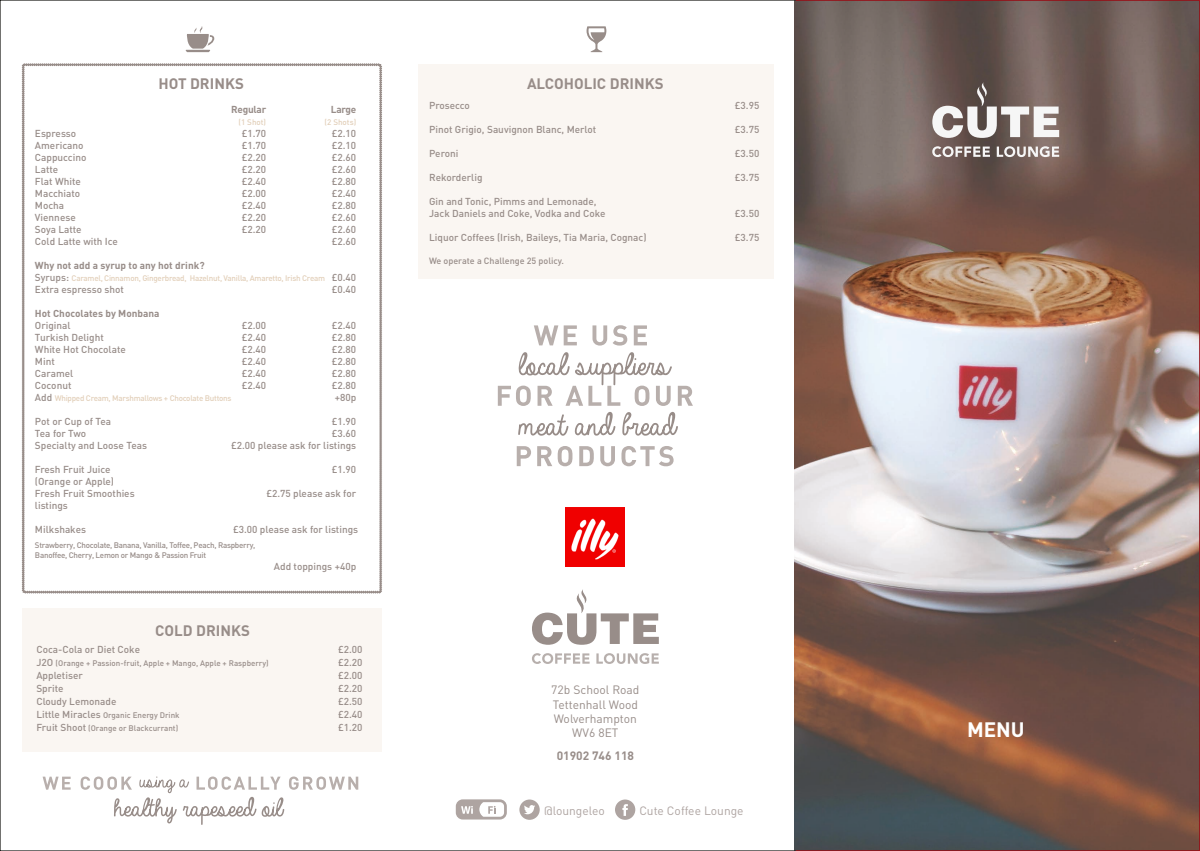
<style>
.page{position:relative;width:1200px;height:851px;background:#fff}
.page>*{position:absolute;margin:0;border:0;box-sizing:border-box;transform-origin:0 0}
.t1{font:700 20.6px "DIN";color:#fff}
.t2{font:700 15px "DIN";color:#988d89}
.t3{font:12px/14.4px "DIN";color:#988d89;text-align:center}
.t4{font:12px "DIN";color:#aea4a1}
.t5{font:700 12px "DIN";color:#988d89}
.t6{font:500 10px "DIN";color:#988d89}
.t7{font:700 10px "DIN";color:#988d89}
.t8{font:700 10px "DIN";letter-spacing:-.02em;color:#988d89}
.t9{font:500 9px "DIN";color:#988d89}
.t10{font:500 8px "DIN";letter-spacing:-.03em;color:#e2cfb9}
.t11{font:500 8px "DIN";color:#988d89}
.t12{font:500 8px "DIN";letter-spacing:-.03em;color:#988d89}
.s1{font-size:10px;color:#988d89}
.s2{font-size:10px}
</style>
<div class="page">
<div style="left:418px;top:65px;width:355px;height:214px;background:#faf6f2"></div>
<img style="left:794px;top:2px;width:403px;height:846px">
<svg style="left:932px;top:82px;width:126px;height:56px"></svg>
<svg style="left:932px;top:146px;width:126px;height:11px"></svg>
<svg style="left:532px;top:589px;width:126px;height:55px"></svg>
<svg style="left:532px;top:653px;width:126px;height:10px"></svg>
<svg style="left:586px;top:26px;width:20px;height:26px"></svg>
<svg style="left:185px;top:26px;width:29px;height:26px"></svg>
<svg style="left:534px;top:325px;width:112px;height:20px"></svg>
<svg style="left:516px;top:446px;width:157px;height:20px"></svg>
<svg style="left:518px;top:412px;width:159px;height:24px"></svg>
<svg style="left:497px;top:352px;width:195px;height:54px"></svg>
<img style="left:566px;top:507px;width:58px;height:60px">
<svg style="left:615px;top:799px;width:20px;height:20px"></svg>
<svg style="left:519px;top:799px;width:20px;height:20px"></svg>
<svg style="left:455px;top:799px;width:51px;height:20px"></svg>
<svg style="left:22px;top:64px;width:359px;height:529px"></svg>
<div style="left:22px;top:608px;width:359px;height:144px;background:#faf6f2"></div>
<svg style="left:43px;top:776px;width:315px;height:48px"></svg>
<hr style="left:795px;top:0;width:404px;height:1px;background:#e30614">
<hr style="left:1199px;top:0;width:1px;height:850px;background:#e30614">
<hr style="left:795px;top:850px;width:404px;height:1px;background:#e30614">
<p class="t2" style="left:158px;top:73px;width:87px">HOT DRINKS</p>
<p class="t8" style="left:231px;top:102px;width:37px">Regular</p>
<p class="t7" style="left:331px;top:102px;width:27px">Large</p>
<p class="t10" style="left:238px;top:117px;width:29px">(1 Shot)</p>
<p class="t10" style="left:324px;top:117px;width:33px">(2 Shots)</p>
<p class="t6" style="left:35px;top:127px;width:43px">Espresso</p>
<p class="t6" style="left:242px;top:127px;width:26px">£1.70</p>
<p class="t6" style="left:332px;top:127px;width:26px">£2.10</p>
<p class="t6" style="left:35px;top:139px;width:50px">Americano</p>
<p class="t6" style="left:242px;top:139px;width:26px">£1.70</p>
<p class="t6" style="left:332px;top:139px;width:26px">£2.10</p>
<p class="t6" style="left:35px;top:151px;width:53px">Cappuccino</p>
<p class="t6" style="left:242px;top:151px;width:26px">£2.20</p>
<p class="t6" style="left:332px;top:151px;width:26px">£2.60</p>
<p class="t6" style="left:35px;top:163px;width:25px">Latte</p>
<p class="t6" style="left:242px;top:163px;width:26px">£2.20</p>
<p class="t6" style="left:332px;top:163px;width:26px">£2.60</p>
<p class="t6" style="left:35px;top:175px;width:47px">Flat White</p>
<p class="t6" style="left:242px;top:175px;width:26px">£2.40</p>
<p class="t6" style="left:332px;top:175px;width:26px">£2.80</p>
<p class="t6" style="left:35px;top:187px;width:47px">Macchiato</p>
<p class="t6" style="left:242px;top:187px;width:26px">£2.00</p>
<p class="t6" style="left:332px;top:187px;width:26px">£2.40</p>
<p class="t6" style="left:35px;top:199px;width:31px">Mocha</p>
<p class="t6" style="left:242px;top:199px;width:26px">£2.40</p>
<p class="t6" style="left:332px;top:199px;width:26px">£2.80</p>
<p class="t6" style="left:35px;top:211px;width:42px">Viennese</p>
<p class="t6" style="left:242px;top:211px;width:26px">£2.20</p>
<p class="t6" style="left:332px;top:211px;width:26px">£2.60</p>
<p class="t6" style="left:35px;top:223px;width:48px">Soya Latte</p>
<p class="t6" style="left:242px;top:223px;width:26px">£2.20</p>
<p class="t6" style="left:332px;top:223px;width:26px">£2.60</p>
<p class="t6" style="left:35px;top:235px;width:84px">Cold Latte with Ice</p>
<p class="t6" style="left:332px;top:235px;width:26px">£2.60</p>
<p class="t7" style="left:35px;top:258px;width:171px">Why not add a syrup to any hot drink?</p>
<p class="t10" style="left:35px;top:273px;width:322px"><span class="s1">Syrups:</span> Caramel, Cinnamon, Gingerbread, Hazelnut, Vanilla, Amaretto, Irish Cream <span class="s1">£0.40</span></p>
<p class="t6" style="left:35px;top:283px;width:90px">Extra espresso shot</p>
<p class="t6" style="left:332px;top:283px;width:26px">£0.40</p>
<p class="t7" style="left:35px;top:306px;width:126px">Hot Chocolates by Monbana</p>
<p class="t6" style="left:35px;top:319px;width:37px">Original</p>
<p class="t6" style="left:242px;top:319px;width:26px">£2.00</p>
<p class="t6" style="left:332px;top:319px;width:26px">£2.40</p>
<p class="t6" style="left:35px;top:331px;width:70px">Turkish Delight</p>
<p class="t6" style="left:242px;top:331px;width:26px">£2.40</p>
<p class="t6" style="left:332px;top:331px;width:26px">£2.80</p>
<p class="t6" style="left:35px;top:343px;width:92px">White Hot Chocolate</p>
<p class="t6" style="left:242px;top:343px;width:26px">£2.40</p>
<p class="t6" style="left:332px;top:343px;width:26px">£2.80</p>
<p class="t6" style="left:35px;top:355px;width:21px">Mint</p>
<p class="t6" style="left:242px;top:355px;width:26px">£2.40</p>
<p class="t6" style="left:332px;top:355px;width:26px">£2.80</p>
<p class="t6" style="left:35px;top:367px;width:40px">Caramel</p>
<p class="t6" style="left:242px;top:367px;width:26px">£2.40</p>
<p class="t6" style="left:332px;top:367px;width:26px">£2.80</p>
<p class="t6" style="left:35px;top:379px;width:38px">Coconut</p>
<p class="t6" style="left:242px;top:379px;width:26px">£2.40</p>
<p class="t6" style="left:332px;top:379px;width:26px">£2.80</p>
<p class="t10" style="left:35px;top:393px;width:198px"><span class="s1">Add</span> Whipped Cream, Marshmallows + Chocolate Buttons</p>
<p class="t6" style="left:334px;top:391px;width:23px">+80p</p>
<p class="t6" style="left:35px;top:415px;width:78px">Pot or Cup of Tea</p>
<p class="t6" style="left:332px;top:415px;width:26px">£1.90</p>
<p class="t6" style="left:35px;top:427px;width:53px">Tea for Two</p>
<p class="t6" style="left:332px;top:427px;width:26px">£3.60</p>
<p class="t6" style="left:35px;top:439px;width:114px">Specialty and Loose Teas</p>
<p class="t6" style="left:231px;top:439px;width:126px">£2.00 please ask for listings</p>
<p class="t6" style="left:35px;top:463px;width:77px">Fresh Fruit Juice</p>
<p class="t6" style="left:332px;top:463px;width:26px">£1.90</p>
<p class="t6" style="left:35px;top:475px;width:81px">(Orange or Apple)</p>
<p class="t6" style="left:35px;top:487px;width:101px">Fresh Fruit Smoothies</p>
<p class="t6" style="left:266px;top:487px;width:91px">£2.75 please ask for</p>
<p class="t6" style="left:35px;top:499px;width:34px">listings</p>
<p class="t6" style="left:35px;top:523px;width:53px">Milkshakes</p>
<p class="t6" style="left:233px;top:523px;width:126px">£3.00 please ask for listings</p>
<p class="t12" style="left:35px;top:540px;width:222px">Strawberry, Chocolate, Banana, Vanilla, Toffee, Peach, Raspberry,</p>
<p class="t12" style="left:35px;top:549px;width:173px">Banoffee, Cherry, Lemon or Mango &amp; Passion Fruit</p>
<p class="t6" style="left:274px;top:559px;width:84px">Add toppings +40p</p>
<p class="t2" style="left:155px;top:620px;width:96px">COLD DRINKS</p>
<p class="t2" style="left:527px;top:73px;width:138px">ALCOHOLIC DRINKS</p>
<p class="t6" style="left:429px;top:99px;width:42px">Prosecco</p>
<p class="t6" style="left:734px;top:99px;width:26px">£3.95</p>
<p class="t6" style="left:429px;top:123px;width:169px">Pinot Grigio, Sauvignon Blanc, Merlot</p>
<p class="t6" style="left:734px;top:123px;width:26px">£3.75</p>
<p class="t6" style="left:429px;top:147px;width:31px">Peroni</p>
<p class="t6" style="left:734px;top:147px;width:26px">£3.50</p>
<p class="t6" style="left:429px;top:171px;width:55px">Rekorderlig</p>
<p class="t6" style="left:734px;top:171px;width:26px">£3.75</p>
<p class="t6" style="left:429px;top:195px;width:169px">Gin and Tonic, Pimms and Lemonade,</p>
<p class="t6" style="left:429px;top:207px;width:178px">Jack Daniels and Coke, Vodka and Coke</p>
<p class="t6" style="left:734px;top:207px;width:26px">£3.50</p>
<p class="t6" style="left:429px;top:231px;width:219px">Liquor Coffees (Irish, Baileys, Tia Maria, Cognac)</p>
<p class="t6" style="left:734px;top:231px;width:26px">£3.75</p>
<p class="t9" style="left:429px;top:255px;width:136px">We operate a Challenge 25 policy.</p>
<p class="t6" style="left:36px;top:643px;width:105px">Coca-Cola or Diet Coke</p>
<p class="t6" style="left:338px;top:643px;width:26px">£2.00</p>
<p class="t11" style="left:36px;top:658px;width:234px"><span class="s2">J2O</span> (Orange + Passion-fruit, Apple + Mango, Apple + Raspberry)</p>
<p class="t6" style="left:338px;top:656px;width:26px">£2.20</p>
<p class="t6" style="left:36px;top:669px;width:48px">Appletiser</p>
<p class="t6" style="left:338px;top:669px;width:26px">£2.00</p>
<p class="t6" style="left:36px;top:682px;width:29px">Sprite</p>
<p class="t6" style="left:338px;top:682px;width:26px">£2.20</p>
<p class="t6" style="left:36px;top:694px;width:82px">Cloudy Lemonade</p>
<p class="t6" style="left:338px;top:694px;width:26px">£2.50</p>
<p class="t11" style="left:36px;top:709px;width:145px"><span class="s2">Little Miracles</span> Organic Energy Drink</p>
<p class="t6" style="left:338px;top:707px;width:26px">£2.40</p>
<p class="t11" style="left:36px;top:722px;width:143px"><span class="s2">Fruit Shoot</span> (Orange or Blackcurrant)</p>
<p class="t6" style="left:338px;top:720px;width:26px">£1.20</p>
<p class="t1" style="left:966px;top:715px;width:59px">MENU</p>
<p class="t3" style="left:551px;top:682px;width:90px">72b School Road<br>Tettenhall Wood<br>Wolverhampton<br>WV6 8ET</p>
<p class="t5" style="left:556px;top:748px;width:79px">01902 746 118</p>
<p class="t4" style="left:544px;top:802px;width:62px">@loungeleo</p>
<p class="t4" style="left:639px;top:802px;width:106px">Cute Coffee Lounge</p>
</div>
